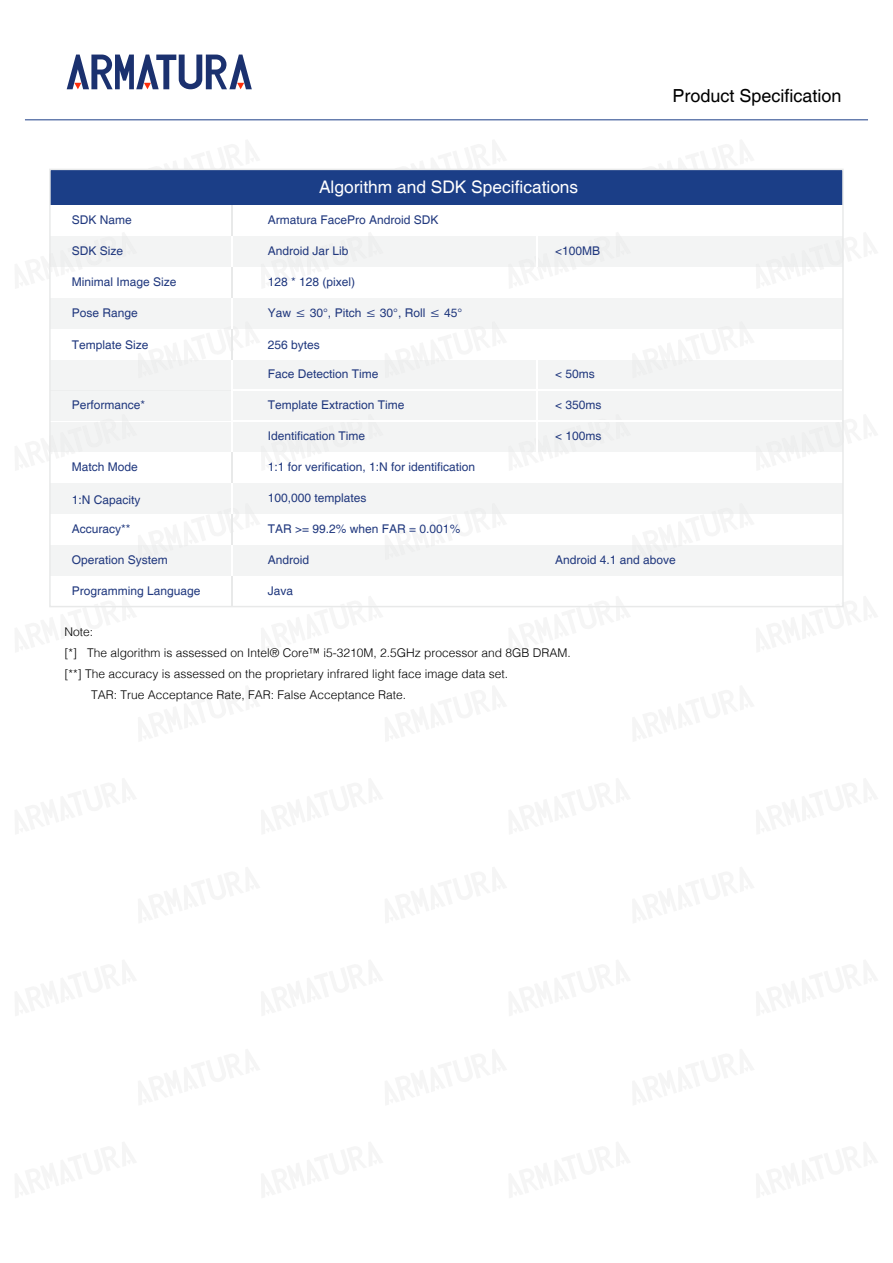
<style>
.page{position:relative;width:893px;height:1263px;background:#fff}
.page>*{position:absolute;margin:0;border:0;box-sizing:border-box;transform-origin:0 0}
.t1{font:18px "Helvetica";color:#000}
.t2{font:17.4px "Helvetica";color:#fff}
.t3{font:12px "Helvetica";color:#20387e}
.t4{font:300 12px "Helvetica";color:#000}
</style>
<div class="page">
<svg style="left:67px;top:55px;width:185px;height:34px"></svg>
<hr style="left:25px;top:120px;width:843px;height:1px;background:#1b3e87">
<div style="left:50px;top:545px;width:793px;height:31px;background:#f3f4f4"></div>
<div style="left:50px;top:360px;width:793px;height:30px;background:#f3f4f4"></div>
<div style="left:50px;top:390px;width:793px;height:31px;background:#f3f4f4"></div>
<div style="left:50px;top:422px;width:793px;height:30px;background:#f3f4f4"></div>
<div style="left:50px;top:236px;width:793px;height:31px;background:#f3f4f4"></div>
<div style="left:50px;top:298px;width:793px;height:31px;background:#f3f4f4"></div>
<div style="left:50px;top:169px;width:793px;height:36px;background:#1b3e87"></div>
<div style="left:50px;top:483px;width:793px;height:31px;background:#f3f4f4"></div>
<svg style="left:138px;top:168px;width:122px;height:3px"></svg>
<svg style="left:49px;top:232px;width:2px;height:57px"></svg>
<svg style="left:842px;top:232px;width:2px;height:57px"></svg>
<svg style="left:385px;top:168px;width:122px;height:3px"></svg>
<svg style="left:632px;top:168px;width:123px;height:3px"></svg>
<svg style="left:49px;top:414px;width:2px;height:57px"></svg>
<svg style="left:842px;top:414px;width:2px;height:57px"></svg>
<svg style="left:49px;top:596px;width:88px;height:12px"></svg>
<svg style="left:261px;top:606px;width:123px;height:2px"></svg>
<svg style="left:508px;top:606px;width:123px;height:2px"></svg>
<svg style="left:756px;top:596px;width:88px;height:12px"></svg>
<hr style="left:233px;top:390px;width:609px;height:1px;background:#fff">
<hr style="left:233px;top:420px;width:609px;height:2px;background:#fff">
<hr style="left:536px;top:236px;width:2px;height:31px;background:#fff">
<hr style="left:536px;top:360px;width:2px;height:30px;background:#fff">
<hr style="left:536px;top:390px;width:2px;height:31px;background:#fff">
<hr style="left:536px;top:422px;width:2px;height:30px;background:#fff">
<hr style="left:231px;top:545px;width:2px;height:31px;background:#fff">
<hr style="left:231px;top:576px;width:2px;height:31px;background:#e8e9e9">
<hr style="left:231px;top:360px;width:2px;height:30px;background:#fff">
<hr style="left:231px;top:390px;width:2px;height:31px;background:#fff">
<hr style="left:231px;top:422px;width:2px;height:30px;background:#fff">
<hr style="left:231px;top:236px;width:2px;height:31px;background:#fff">
<hr style="left:231px;top:267px;width:2px;height:31px;background:#e8e9e9">
<hr style="left:231px;top:298px;width:2px;height:31px;background:#fff">
<hr style="left:231px;top:329px;width:2px;height:31px;background:#e8e9e9">
<hr style="left:231px;top:483px;width:2px;height:31px;background:#fff">
<hr style="left:231px;top:452px;width:2px;height:31px;background:#e8e9e9">
<hr style="left:231px;top:514px;width:2px;height:31px;background:#e8e9e9">
<hr style="left:231px;top:205px;width:2px;height:31px;background:#e8e9e9">
<h2 class="t2" style="left:319px;top:176px;width:261px">Algorithm and SDK Specifications</h2>
<p class="t3" style="left:72px;top:213px;width:62px">SDK Name</p>
<p class="t3" style="left:268px;top:213px;width:172px">Armatura FacePro Android SDK</p>
<p class="t3" style="left:268px;top:244px;width:82px">Android Jar Lib</p>
<p class="t3" style="left:72px;top:244px;width:53px">SDK Size</p>
<p class="t3" style="left:72px;top:275px;width:106px">Minimal Image Size</p>
<p class="t3" style="left:72px;top:306px;width:68px">Pose Range</p>
<p class="t3" style="left:268px;top:275px;width:89px">128 * 128 (pixel)</p>
<p class="t3" style="left:268px;top:306px;width:196px">Yaw ≤ 30°, Pitch ≤ 30°, Roll ≤ 45°</p>
<p class="t3" style="left:72px;top:338px;width:78px">Template Size</p>
<p class="t3" style="left:268px;top:337px;width:54px">256 bytes</p>
<p class="t3" style="left:268px;top:367px;width:112px">Face Detection Time</p>
<p class="t3" style="left:72px;top:398px;width:75px">Performance*</p>
<p class="t3" style="left:268px;top:398px;width:138px">Template Extraction Time</p>
<p class="t3" style="left:268px;top:429px;width:99px">Identification Time</p>
<p class="t3" style="left:72px;top:460px;width:68px">Match Mode</p>
<p class="t3" style="left:268px;top:460px;width:209px">1:1 for verification, 1:N for identification</p>
<p class="t3" style="left:72px;top:493px;width:70px">1:N Capacity</p>
<p class="t3" style="left:268px;top:491px;width:100px">100,000 templates</p>
<p class="t3" style="left:555px;top:244px;width:47px">&lt;100MB</p>
<p class="t3" style="left:555px;top:367px;width:41px">&lt; 50ms</p>
<p class="t3" style="left:555px;top:398px;width:48px">&lt; 350ms</p>
<p class="t3" style="left:555px;top:429px;width:48px">&lt; 100ms</p>
<h1 class="t1" style="left:672px;top:85px;width:171px">Product Specification</h1>
<p class="t3" style="left:72px;top:522px;width:60px">Accuracy**</p>
<p class="t3" style="left:72px;top:552px;width:98px">Operation System</p>
<p class="t3" style="left:72px;top:583px;width:130px">Programming Language</p>
<p class="t3" style="left:268px;top:583px;width:27px">Java</p>
<p class="t3" style="left:268px;top:522px;width:194px">TAR &gt;= 99.2% when FAR = 0.001%</p>
<p class="t3" style="left:268px;top:552px;width:43px">Android</p>
<p class="t3" style="left:555px;top:552px;width:122px">Android 4.1 and above</p>
<p class="t4" style="left:65px;top:621px;width:30px">Note:</p>
<p class="t4" style="left:65px;top:642px;width:508px">[*] The algorithm is assessed on Intel® Core™ i5-3210M, 2.5GHz processor and 8GB DRAM.</p>
<p class="t4" style="left:65px;top:663px;width:445px">[**] The accuracy is assessed on the proprietary infrared light face image data set.</p>
<p class="t4" style="left:91px;top:684px;width:316px">TAR: True Acceptance Rate, FAR: False Acceptance Rate.</p>
</div>
